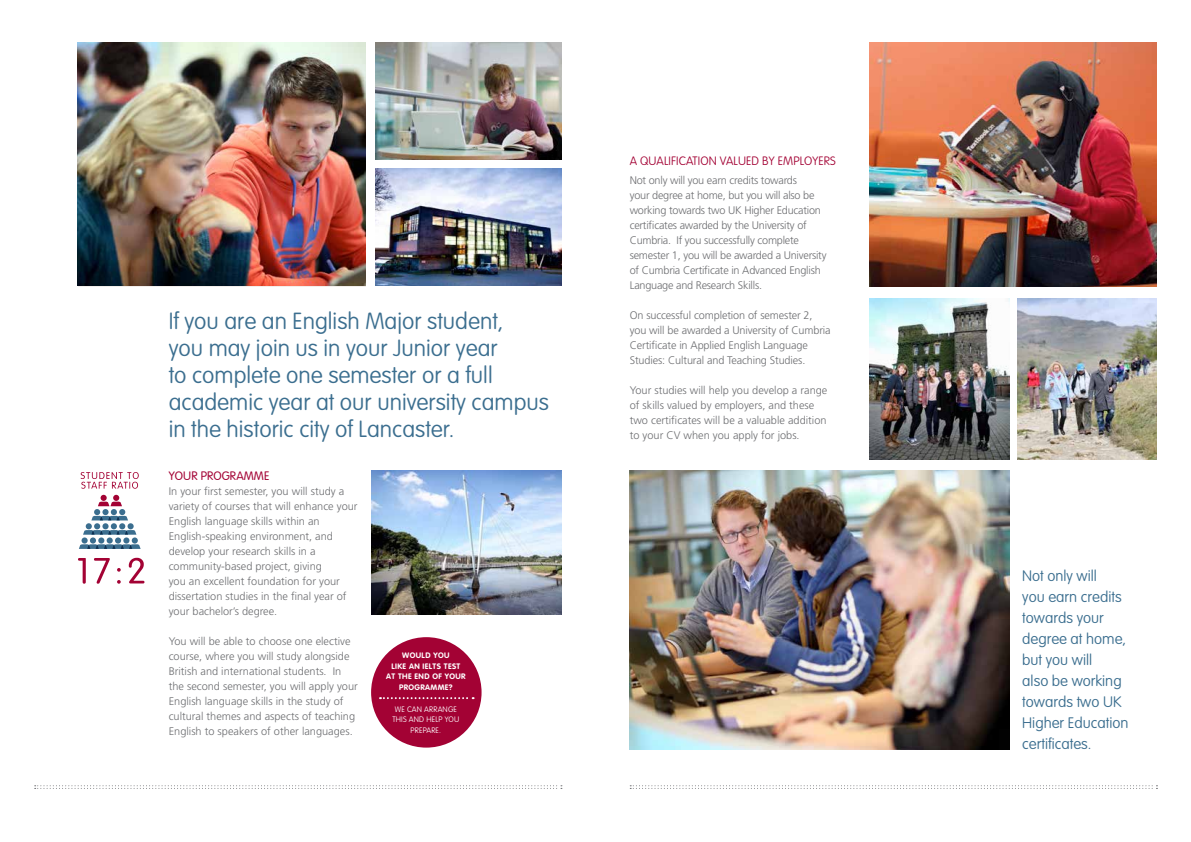
<style>
.page{position:relative;width:1191px;height:842px;background:#fff}
.page>*{position:absolute;margin:0;border:0;box-sizing:border-box;transform-origin:0 0}
.t1{font:100 23px/27px "VAG Rounded";color:#3b6e8f}
.t2{font:100 15px/21px "VAG Rounded";color:#3b6e8f}
.t3{font:100 12px "VAG Rounded";letter-spacing:.01em;color:#a30234}
.t4{font:300 12px "VAG Rounded";letter-spacing:.01em;color:#a30234}
.t5{font:300 11px/15px "Frutiger";color:#6d6e71}
.t6{font:300 11px/15px "Frutiger";letter-spacing:-.02em;color:#6d6e71}
.t7{font:700 7.8px/10.8px "VAG Rounded";letter-spacing:.05em;color:#fff;text-align:center}
.t8{font:100 7.8px/10.8px "VAG Rounded";letter-spacing:.02em;color:#fff;text-align:center}
</style>
<div class="page">
<img style="left:78px;top:43px;width:287px;height:243px">
<img style="left:375px;top:43px;width:186px;height:116px">
<img style="left:375px;top:169px;width:186px;height:117px">
<div style="left:371px;top:637px;width:110px;height:111px;background:#a30234;border-radius:50%"></div>
<svg style="left:380px;top:697px;width:93px;height:2px"></svg>
<img style="left:371px;top:471px;width:190px;height:144px">
<img style="left:870px;top:43px;width:287px;height:244px">
<img style="left:1017px;top:298px;width:140px;height:162px">
<img style="left:870px;top:298px;width:139px;height:162px">
<img style="left:629px;top:471px;width:380px;height:279px">
<svg style="left:630px;top:785px;width:527px;height:4px"></svg>
<svg style="left:35px;top:785px;width:527px;height:4px"></svg>
<div style="left:132px;top:537px;width:6px;height:7px;background:#3b6e8f;border-radius:50%"></div>
<div style="left:98px;top:537px;width:6px;height:7px;background:#3b6e8f;border-radius:50%"></div>
<div style="left:115px;top:537px;width:6px;height:7px;background:#3b6e8f;border-radius:50%"></div>
<svg style="left:81px;top:537px;width:7px;height:7px"></svg>
<div style="left:107px;top:537px;width:6px;height:7px;background:#3b6e8f;border-radius:50%"></div>
<div style="left:123px;top:537px;width:6px;height:7px;background:#3b6e8f;border-radius:50%"></div>
<div style="left:90px;top:537px;width:6px;height:7px;background:#3b6e8f;border-radius:50%"></div>
<svg style="left:79px;top:544px;width:62px;height:5px"></svg>
<svg style="left:83px;top:495px;width:53px;height:40px"></svg>
<svg style="left:78px;top:558px;width:66px;height:26px"></svg>
<svg style="left:81px;top:472px;width:58px;height:17px"></svg>
<h1 class="t1" style="left:169px;top:307px;width:382px">If you are an English Major student,<br>you may join us in your Junior year<br>to complete one semester or a full academic year at our university campus in the historic city of Lancaster.</h1>
<p class="t4" style="left:169px;top:469px;width:102px">YOUR PROGRAMME</p>
<p class="t5" style="left:169px;top:484px;width:190px">In your first semester, you will study a variety of courses that will enhance your English language skills within an English-speaking environment, and develop your research skills in a community-based project, giving<br>you an excellent foundation for your dissertation studies in the final year of your bachelor’s degree.</p>
<p class="t5" style="left:169px;top:634px;width:191px">You will be able to choose one elective course, where you will study alongside British and international students. In the second semester, you will apply your English language skills in the study of cultural themes and aspects of teaching English to speakers of other languages.</p>
<p class="t7" style="left:386px;top:650px;width:81px">WOULD YOU<br>LIKE AN IELTS TEST<br>AT THE END OF YOUR<br>PROGRAMME?</p>
<p class="t8" style="left:392px;top:703px;width:68px">WE CAN ARRANGE<br>THIS AND HELP YOU<br>PREPARE.</p>
<p class="t3" style="left:629px;top:154px;width:208px">A QUALIFICATION VALUED BY EMPLOYERS</p>
<p class="t6" style="left:629px;top:172px;width:198px">Not only will you earn credits towards<br>your degree at home, but you will also be working towards two UK Higher Education certificates awarded by the University of Cumbria. If you successfully complete semester 1, you will be awarded a University of Cumbria Certificate in Advanced English Language and Research Skills.</p>
<p class="t5" style="left:629px;top:307px;width:202px">On successful completion of semester 2, you will be awarded a University of Cumbria Certificate in Applied English Language Studies: Cultural and Teaching Studies.</p>
<p class="t5" style="left:629px;top:382px;width:199px">Your studies will help you develop a range of skills valued by employers, and these two certificates will be a valuable addition to your CV when you apply for jobs.</p>
<h2 class="t2" style="left:1022px;top:565px;width:108px">Not only will<br>you earn credits towards your degree at home, but you will<br>also be working towards two UK<br>Higher Education certificates.</h2>
</div>
